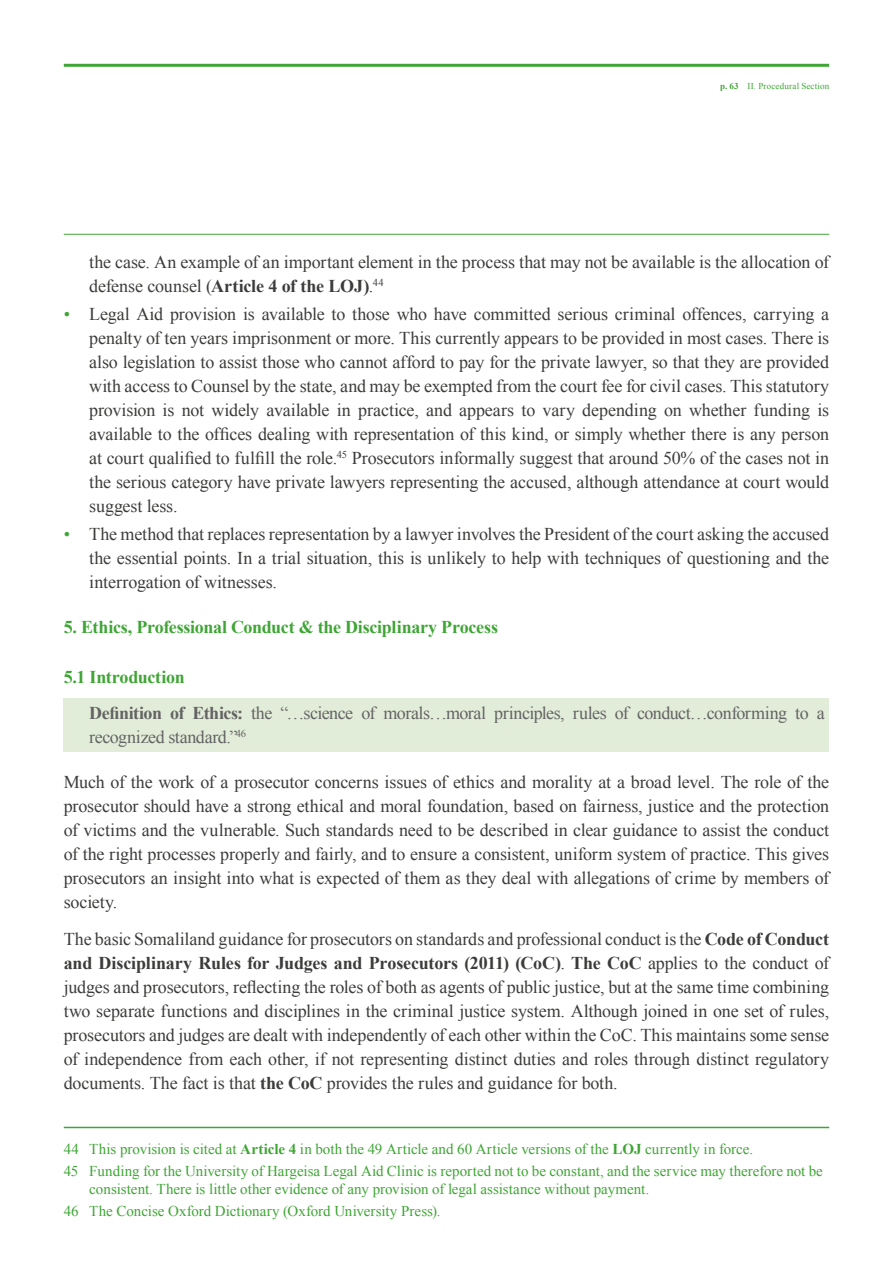
<style>
.page{position:relative;width:893px;height:1263px;background:#fff}
.page>*{position:absolute;margin:0;border:0;box-sizing:border-box;transform-origin:0 0}
.t1{font:18px/24px "Times New Roman";letter-spacing:-.01em;color:#3c3c3b;text-align:justify}
.t2{font:18px/35.8px "Times New Roman";letter-spacing:-.025em;color:#646363}
.t3{font:700 18px "Times New Roman";letter-spacing:-.015em;color:#3fa535}
.t4{font:15px/22.2px "Times New Roman";color:#3fa535}
.t5{font:9px "Times New Roman";letter-spacing:.02em;color:#3fa535}
.s1{font-weight:700}
.s2{color:#3fa535}
.s3{font-weight:700;color:#3fa535}
</style>
<div class="page">
<hr style="left:64px;top:64px;width:765px;height:3px;background:#3fa535">
<hr style="left:64px;top:234px;width:765px;height:1px;background:#3fa535">
<div style="left:64px;top:698px;width:765px;height:53px;background:#e2edd9"></div>
<hr style="left:64px;top:1127px;width:765px;height:1px;background:#3fa535">
<p class="t5" style="left:720px;top:80px;width:111px"><span class="s1">p. 63</span> II. Procedural Section</p>
<p class="t1" style="left:89px;top:249px;width:741px">the case. An example of an important element in the process that may not be available is the allocation of defense counsel (<span class="s1">Article 4 of the LOJ)</span>.<sup>44</sup></p>
<p class="t1" style="left:89px;top:302px;width:741px;text-indent:-26px"><span class="s2">•</span> Legal Aid provision is available to those who have committed serious criminal offences, carrying a penalty of ten years imprisonment or more. This currently appears to be provided in most cases. There is also legislation to assist those who cannot afford to pay for the private lawyer, so that they are provided with access to Counsel by the state, and may be exempted from the court fee for civil cases. This statutory provision is not widely available in practice, and appears to vary depending on whether funding is available to the offices dealing with representation of this kind, or simply whether there is any person at court qualified to fulfill the role.<sup>45</sup> Prosecutors informally suggest that around 50% of the cases not in the serious category have private lawyers representing the accused, although attendance at court would suggest less.</p>
<p class="t1" style="left:89px;top:522px;width:741px;text-indent:-26px"><span class="s2">•</span> The method that replaces representation by a lawyer involves the President of the court asking the accused the essential points. In a trial situation, this is unlikely to help with techniques of questioning and the interrogation of witnesses.</p>
<p class="t3" style="left:64px;top:615px;width:436px">5. Ethics, Professional Conduct &amp; the Disciplinary Process</p>
<p class="t2" style="left:89px;top:659px;width:737px;text-indent:-26px"><span class="s3">5.1 Introduction<br></span><span class="s1">Definition of Ethics:</span> the “…science of morals…moral principles, rules of conduct…conforming to a</p>
<p class="t2" style="left:89px;top:719px;width:158px">recognized standard.”<sup>46</sup></p>
<p class="t1" style="left:64px;top:770px;width:767px">Much of the work of a prosecutor concerns issues of ethics and morality at a broad level. The role of the prosecutor should have a strong ethical and moral foundation, based on fairness, justice and the protection of victims and the vulnerable. Such standards need to be described in clear guidance to assist the conduct of the right processes properly and fairly, and to ensure a consistent, uniform system of practice. This gives prosecutors an insight into what is expected of them as they deal with allegations of crime by members of society.</p>
<p class="t1" style="left:64px;top:926px;width:767px">The basic Somaliland guidance for prosecutors on standards and professional conduct is the <span class="s1">Code of Conduct and Disciplinary Rules for Judges and Prosecutors (2011) (CoC)</span>. <span class="s1">The CoC</span> applies to the conduct of judges and prosecutors, reflecting the roles of both as agents of public justice, but at the same time combining two separate functions and disciplines in the criminal justice system. Although joined in one set of rules, prosecutors and judges are dealt with independently of each other within the CoC. This maintains some sense of independence from each other, if not representing distinct duties and roles through distinct regulatory documents. The fact is that <span class="s1">the CoC</span> provides the rules and guidance for both.</p>
<p class="t4" style="left:64px;top:1137px;width:761px">44 This provision is cited at <span class="s1">Article 4</span> in both the 49 Article and 60 Article versions of the <span class="s1">LOJ</span> currently in force.<br>45 Funding for the University of Hargeisa Legal Aid Clinic is reported not to be constant, and the service may therefore not be</p>
<p class="t4" style="left:64px;top:1178px;width:587px;text-indent:26px">consistent. There is little other evidence of any provision of legal assistance without payment.<br>46 The Concise Oxford Dictionary (Oxford University Press).</p>
</div>
